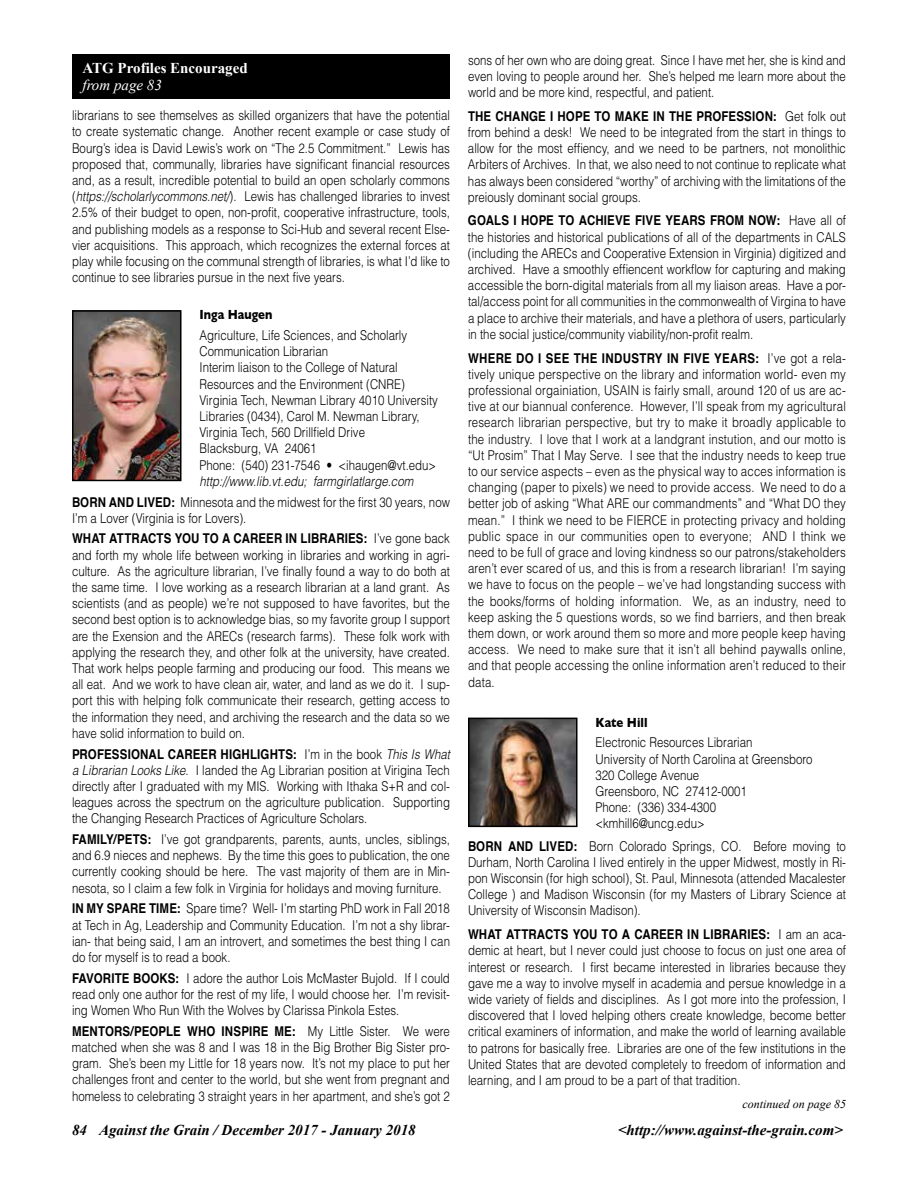
<style>
.page{position:relative;width:918px;height:1188px;background:#fff}
.page>*{position:absolute;margin:0;border:0;box-sizing:border-box;transform-origin:0 0}
.t1{font:italic 700 15px "Times New Roman";color:#000}
.t2{font:700 15px "Times New Roman";color:#fff}
.t3{font:italic 15px "Times New Roman";color:#fff}
.t4{font:300 13.5px/16.2px "Helvetica";color:#000;text-align:justify;scale:.85 1}
.t5{font:700 13.5px "Gill Sans";color:#000;scale:.85 1}
.t6{font:italic 12px "Times New Roman";color:#000}
.s1{font-style:italic}
.s2{font-weight:700}
</style>
<div class="page">
<div style="left:73px;top:55px;width:376px;height:43px;background:#000"></div>
<div style="left:72px;top:54px;width:378px;height:45px;border:2px solid #000"></div>
<img style="left:75px;top:313px;width:104px;height:165px">
<div style="left:72px;top:310px;width:110px;height:171px;border:2px solid #000"></div>
<img style="left:471px;top:721px;width:104px;height:103px">
<div style="left:468px;top:718px;width:110px;height:109px;border:2px solid #000"></div>
<p class="t2" style="left:82px;top:58px;width:167px">ATG Profiles Encouraged</p>
<p class="t3" style="left:82px;top:74px;width:81px">from page 83</p>
<p class="t4" style="left:72px;top:107px;width:446px">librarians to see themselves as skilled organizers that have the potential to create systematic change. Another recent example or case study of Bourg’s idea is David Lewis’s work on “The 2.5 Commitment.” Lewis has proposed that, communally, libraries have significant financial resources and, as a result, incredible potential to build an open scholarly commons (<span class="s1">https://scholarlycommons.net/</span>). Lewis has challenged libraries to invest 2.5% of their budget to open, non-profit, cooperative infrastructure, tools, and publishing models as a response to Sci-Hub and several recent Else&shy;vier acquisitions. This approach, which recognizes the external forces at play while focusing on the communal strength of libraries, is what I’d like to continue to see libraries pursue in the next five years.</p>
<p class="t5" style="left:199px;top:307px;width:87px">Inga Haugen</p>
<p class="t4" style="left:199px;top:327px;width:282px;text-align:left">Agriculture, Life Sciences, and Scholarly Communication Librarian<br>Interim liaison to the College of Natural Resources and the Environment (CNRE)<br>Virginia Tech, Newman Library 4010 University Libraries (0434), Carol M. Newman Library, Virginia Tech, 560 Drillfield Drive<br>Blacksburg, VA 24061<br>Phone: (540) 231-7546 • &lt;ihaugen@vt.edu&gt;</p>
<p class="t4" style="left:72px;top:470px;width:446px;line-height:20.7px;text-indent:127px"><span class="s1">http://www.lib.vt.edu; farmgirlatlarge.com<br></span><span class="s2">BORN AND LIVED:</span> Minnesota and the midwest for the first 30 years, now</p>
<p class="t4" style="left:72px;top:507px;width:446px;line-height:20.7px">I’m a Lover (Virginia is for Lovers).<br><span class="s2">WHAT ATTRACTS YOU TO A CAREER IN LIBRARIES:</span> I’ve gone back</p>
<p class="t4" style="left:72px;top:546px;width:446px">and forth my whole life between working in libraries and working in agri&shy;culture. As the agriculture librarian, I’ve finally found a way to do both at the same time. I love working as a research librarian at a land grant. As scientists (and as people) we’re not supposed to have favorites, but the second best option is to acknowledge bias, so my favorite group I support are the Exension and the ARECs (research farms). These folk work with applying the research they, and other folk at the university, have created.<br>That work helps people farming and producing our food. This means we all eat. And we work to have clean air, water, and land as we do it. I sup&shy;port this with helping folk communicate their research, getting access to the information they need, and archiving the research and the data so we have solid information to build on.</p>
<p class="t4" style="left:72px;top:745px;width:446px"><span class="s2">PROFESSIONAL CAREER HIGHLIGHTS:</span> I’m in the book <span class="s1">This Is What a Librarian Looks Like</span>. I landed the Ag Librarian position at Virigina Tech directly after I graduated with my MIS. Working with Ithaka S+R and col&shy;leagues across the spectrum on the agriculture publication. Supporting the Changing Research Practices of Agriculture Scholars.</p>
<p class="t4" style="left:72px;top:831px;width:446px"><span class="s2">FAMILY/PETS:</span> I’ve got grandparents, parents, aunts, uncles, siblings, and 6.9 nieces and nephews. By the time this goes to publication, the one currently cooking should be here. The vast majority of them are in Min&shy;nesota, so I claim a few folk in Virginia for holidays and moving furniture.</p>
<p class="t4" style="left:72px;top:900px;width:446px"><span class="s2">IN MY SPARE TIME:</span> Spare time? Well- I’m starting PhD work in Fall 2018 at Tech in Ag, Leadership and Community Education. I’m not a shy librar&shy;ian- that being said, I am an introvert, and sometimes the best thing I can do for myself is to read a book.</p>
<p class="t4" style="left:72px;top:969px;width:446px"><span class="s2">FAVORITE BOOKS:</span> I adore the author Lois McMaster Bujold. If I could read only one author for the rest of my life, I would choose her. I’m revisit&shy;ing Women Who Run With the Wolves by Clarissa Pinkola Estes.</p>
<p class="t4" style="left:72px;top:1022px;width:446px"><span class="s2">MENTORS/PEOPLE WHO INSPIRE ME:</span> My Little Sister. We were matched when she was 8 and I was 18 in the Big Brother Big Sister pro&shy;gram. She’s been my Little for 18 years now. It’s not my place to put her challenges front and center to the world, but she went from pregnant and homeless to celebrating 3 straight years in her apartment, and she’s got 2</p>
<p class="t4" style="left:468px;top:51px;width:446px">sons of her own who are doing great. Since I have met her, she is kind and even loving to people around her. She’s helped me learn more about the world and be more kind, respectful, and patient.</p>
<p class="t4" style="left:468px;top:107px;width:446px"><span class="s2">THE CHANGE I HOPE TO MAKE IN THE PROFESSION:</span> Get folk out from behind a desk! We need to be integrated from the start in things to allow for the most effiency, and we need to be partners, not monolithic Arbiters of Archives. In that, we also need to not continue to replicate what has always been considered “worthy” of archiving with the limitations of the preiously dominant social groups.</p>
<p class="t4" style="left:468px;top:212px;width:446px"><span class="s2">GOALS I HOPE TO ACHIEVE FIVE YEARS FROM NOW:</span> Have all of the histories and historical publications of all of the departments in CALS (including the ARECs and Cooperative Extension in Virginia) digitized and archived. Have a smoothly effiencent workflow for capturing and making accessible the born-digital materials from all my liaison areas. Have a por&shy;tal/access point for all communities in the commonwealth of Virgina to have a place to archive their materials, and have a plethora of users, particularly in the social justice/community viability/non-profit realm.</p>
<p class="t4" style="left:468px;top:349px;width:446px"><span class="s2">WHERE DO I SEE THE INDUSTRY IN FIVE YEARS:</span> I’ve got a rela&shy;tively unique perspective on the library and information world- even my professional orgainiation, USAIN is fairly small, around 120 of us are ac&shy;tive at our biannual conference. However, I’ll speak from my agricultural research librarian perspective, but try to make it broadly applicable to the industry. I love that I work at a landgrant instution, and our motto is “Ut Prosim” That I May Serve. I see that the industry needs to keep true to our service aspects – even as the physical way to acces information is changing (paper to pixels) we need to provide access. We need to do a better job of asking “What ARE our commandments” and “What DO they mean.” I think we need to be FIERCE in protecting privacy and holding public space in our communities open to everyone; AND I think we need to be full of grace and loving kindness so our patrons/stakeholders aren’t ever scared of us, and this is from a research librarian! I’m saying we have to focus on the people – we’ve had longstanding success with the books/forms of holding information. We, as an industry, need to keep asking the 5 questions words, so we find barriers, and then break them down, or work around them so more and more people keep having access. We need to make sure that it isn’t all behind paywalls online, and that people accessing the online information aren’t reduced to their data.</p>
<p class="t5" style="left:595px;top:714px;width:63px">Kate Hill</p>
<p class="t4" style="left:595px;top:734px;width:257px;text-align:left">Electronic Resources Librarian<br>University of North Carolina at Greensboro<br>320 College Avenue<br>Greensboro, NC 27412-0001<br>Phone: (336) 334-4300 &lt;kmhill6@uncg.edu&gt;</p>
<p class="t4" style="left:468px;top:837px;width:446px"><span class="s2">BORN AND LIVED:</span> Born Colorado Springs, CO. Before moving to Durham, North Carolina I lived entirely in the upper Midwest, mostly in Ri&shy;pon Wisconsin (for high school), St. Paul, Minnesota (attended Macalester College ) and Madison Wisconsin (for my Masters of Library Science at University of Wisconsin Madison).</p>
<p class="t4" style="left:468px;top:926px;width:446px"><span class="s2">WHAT ATTRACTS YOU TO A CAREER IN LIBRARIES:</span> I am an aca&shy;demic at heart, but I never could just choose to focus on just one area of interest or research. I first became interested in libraries because they gave me a way to involve myself in academia and persue knowledge in a wide variety of fields and disciplines. As I got more into the profession, I discovered that I loved helping others create knowledge, become better critical examiners of information, and make the world of learning available to patrons for basically free. Libraries are one of the few institutions in the United States that are devoted completely to freedom of information and learning, and I am proud to be a part of that tradition.</p>
<p class="t6" style="left:742px;top:1096px;width:105px">continued on page 85</p>
<p class="t1" style="left:72px;top:1120px;width:345px">84 Against the Grain / December 2017 - January 2018</p>
<p class="t1" style="left:618px;top:1120px;width:226px">&lt;http://www.against-the-grain.com&gt;</p>
</div>
